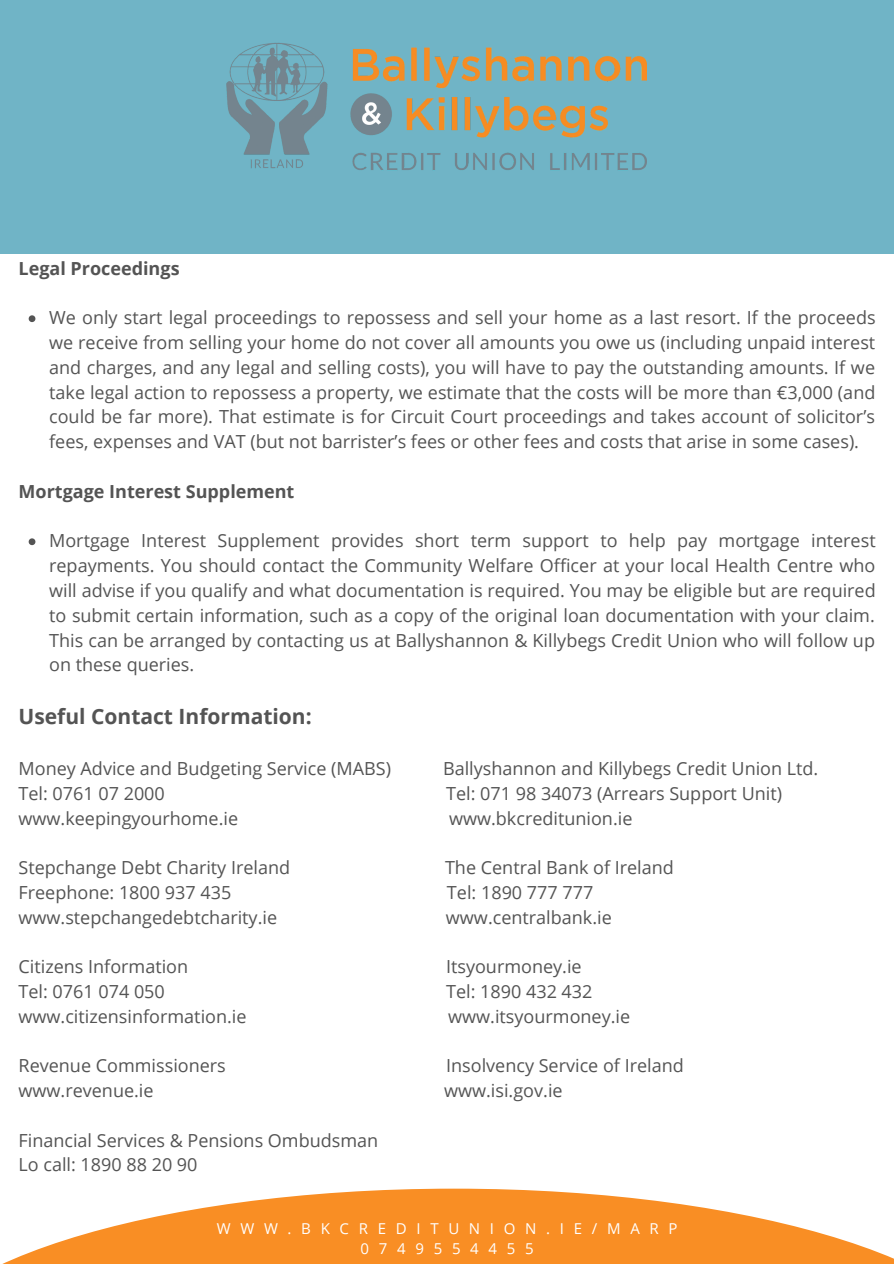
<style>
.page{position:relative;width:894px;height:1264px;background:#fff}
.page>*{position:absolute;margin:0;border:0;box-sizing:border-box;transform-origin:0 0}
.t1{font:700 21px "Open Sans";color:#545454}
.t2{font:18px/24.8px "Open Sans";color:#545454;text-align:justify}
.t3{font:700 18px "Open Sans";color:#545454}
.t4{font:15px "Open Sans";letter-spacing:.645em;color:#fff}
</style>
<div class="page">
<svg style="left:4px;top:1188px;width:889px;height:75px;fill:#f98e24"></svg>
<div style="left:0;top:0;width:893px;height:253px;background:#70b4c6"></div>
<img style="left:226px;top:43px;width:420px;height:128px">
<svg style="left:29px;top:315px;width:6px;height:7px"></svg>
<svg style="left:29px;top:538px;width:6px;height:7px"></svg>
<p class="t3" style="left:19px;top:255px;width:162px">Legal Proceedings</p>
<p class="t2" style="left:49px;top:305px;width:827px">We only start legal proceedings to repossess and sell your home as a last resort. If the proceeds we receive from selling your home do not cover all amounts you owe us (including unpaid interest and charges, and any legal and selling costs), you will have to pay the outstanding amounts. If we take legal action to repossess a property, we estimate that the costs will be more than €3,000 (and could be far more). That estimate is for Circuit Court proceedings and takes account of solicitor’s fees, expenses and VAT (but not barrister’s fees or other fees and costs that arise in some cases).</p>
<p class="t3" style="left:19px;top:478px;width:277px">Mortgage Interest Supplement</p>
<p class="t2" style="left:49px;top:528px;width:827px">Mortgage Interest Supplement provides short term support to help pay mortgage interest repayments. You should contact the Community Welfare Officer at your local Health Centre who will advise if you qualify and what documentation is required. You may be eligible but are required to submit certain information, such as a copy of the original loan documentation with your claim.<br>This can be arranged by contacting us at Ballyshannon &amp; Killybegs Credit Union who will follow up on these queries.</p>
<p class="t1" style="left:19px;top:701px;width:294px">Useful Contact Information:</p>
<p class="t2" style="left:19px;top:755px;width:374px">Money Advice and Budgeting Service (MABS)</p>
<p class="t2" style="left:443px;top:755px;width:377px">Ballyshannon and Killybegs Credit Union Ltd.</p>
<p class="t2" style="left:19px;top:780px;width:148px">Tel: 0761 07 2000</p>
<p class="t2" style="left:446px;top:780px;width:337px">Tel: 071 98 34073 (Arrears Support Unit)</p>
<p class="t2" style="left:19px;top:805px;width:221px">www.keepingyourhome.ie</p>
<p class="t2" style="left:449px;top:805px;width:185px">www.bkcreditunion.ie</p>
<p class="t2" style="left:19px;top:854px;width:273px">Stepchange Debt Charity Ireland</p>
<p class="t2" style="left:445px;top:854px;width:230px">The Central Bank of Ireland</p>
<p class="t2" style="left:19px;top:879px;width:214px">Freephone: 1800 937 435</p>
<p class="t2" style="left:447px;top:879px;width:148px">Tel: 1890 777 777</p>
<p class="t2" style="left:19px;top:904px;width:260px">www.stepchangedebtcharity.ie</p>
<p class="t2" style="left:446px;top:904px;width:167px">www.centralbank.ie</p>
<p class="t2" style="left:19px;top:953px;width:171px">Citizens Information</p>
<p class="t2" style="left:446px;top:953px;width:137px">Itsyourmoney.ie</p>
<p class="t2" style="left:19px;top:978px;width:148px">Tel: 0761 074 050</p>
<p class="t2" style="left:446px;top:978px;width:148px">Tel: 1890 432 432</p>
<p class="t2" style="left:19px;top:1003px;width:229px">www.citizensinformation.ie</p>
<p class="t2" style="left:448px;top:1003px;width:183px">www.itsyourmoney.ie</p>
<p class="t2" style="left:19px;top:1052px;width:209px">Revenue Commissioners</p>
<p class="t2" style="left:446px;top:1052px;width:239px">Insolvency Service of Ireland</p>
<p class="t2" style="left:19px;top:1077px;width:136px">www.revenue.ie</p>
<p class="t2" style="left:444px;top:1077px;width:120px">www.isi.gov.ie</p>
<p class="t2" style="left:19px;top:1127px;width:361px">Financial Services &amp; Pensions Ombudsman</p>
<p class="t2" style="left:19px;top:1152px;width:180px">Lo call: 1890 88 20 90</p>
<p class="t4" style="left:217px;top:1217px;width:462px">WWW.BKCREDITUNION.IE/MARP</p>
<p class="t4" style="left:360px;top:1237px;width:174px">0749554455</p>
</div>
